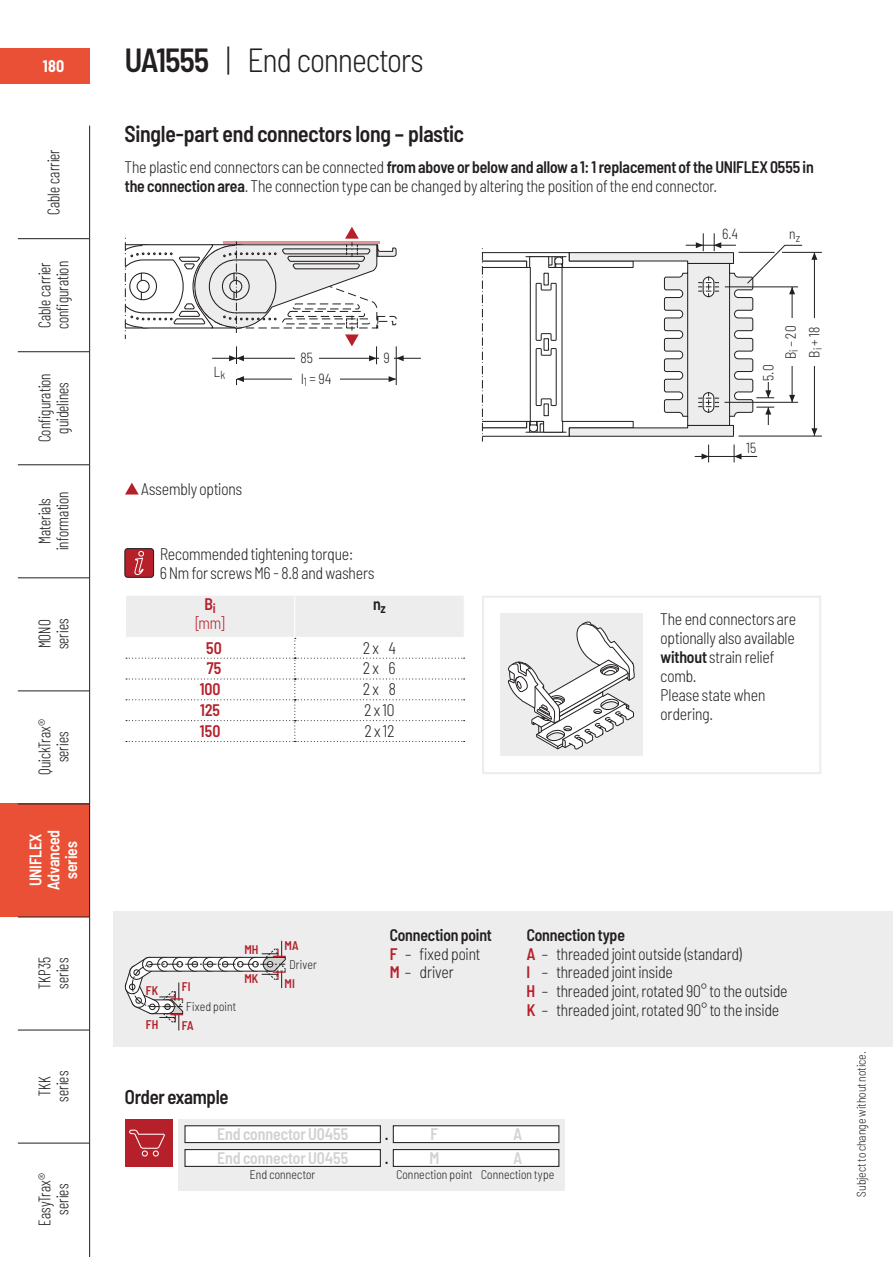
<style>
.page{position:relative;width:893px;height:1263px;background:#fff}
.page>*{position:absolute;margin:0;border:0;box-sizing:border-box;transform-origin:0 0}
.t1{font:300 semi-condensed 33.6px "Barlow";letter-spacing:-.02em;color:#231f20;scale:.95 1}
.t2{font:600 semi-condensed 23.1px "Barlow";letter-spacing:-.015em;color:#231f20;scale:.95 1}
.t3{font:600 semi-condensed 19.95px "Barlow";letter-spacing:-.015em;color:#231f20;scale:.95 1}
.t4{font:300 semi-condensed 16.8px/18.9px "Barlow";letter-spacing:-.01em;color:#231f20;scale:.95 1}
.t5{font:300 16.8px/17.9px "Barlow Condensed";letter-spacing:.005em;color:#231f20;text-align:center;scale:.95 1}
.t6{font:600 semi-condensed 16.8px "Barlow";letter-spacing:-.005em;color:#d1d1d0;scale:.95 1}
.t7{font:600 semi-condensed 16.8px/17.9px "Barlow";letter-spacing:-.01em;color:#fff;text-align:center;scale:.95 1}
.t8{font:600 semi-condensed 16.8px "Barlow";letter-spacing:-.005em;color:#b6202a;scale:.95 1}
.t9{font:300 semi-condensed 16.8px/18.9px "Barlow";color:#b6202a;text-align:center;scale:.95 1}
.t10{font:600 semi-condensed 16.8px/23.9px "Barlow";color:#231f20;scale:.95 1}
.t11{font:700 semi-condensed 16.8px "Barlow";color:#fff;scale:.95 1}
.t12{font:300 semi-condensed 14.7px "Barlow";letter-spacing:.01em;color:#231f20;scale:.95 1}
.t13{font:300 semi-condensed 12.6px "Barlow";letter-spacing:.01em;color:#231f20;scale:.95 1}
.t14{font:600 semi-condensed 12.6px "Barlow";letter-spacing:.01em;color:#b6202a;scale:.95 1}
.s1{font-weight:600}
.s2{font-weight:600;color:#b6202a}
</style>
<div class="page">
<div style="left:0;top:804px;width:89px;height:113px;background:#e95035"></div>
<hr style="left:236px;top:346px;width:1px;height:39px;background:#231f20">
<hr style="left:236px;top:379px;width:160px;height:1px;background:#231f20">
<svg style="left:236px;top:376px;width:8px;height:6px"></svg>
<svg style="left:389px;top:376px;width:7px;height:6px"></svg>
<hr style="left:396px;top:346px;width:1px;height:39px;background:#231f20">
<hr style="left:782px;top:252px;width:40px;height:1px;background:#231f20">
<hr style="left:738px;top:436px;width:84px;height:1px;background:#231f20">
<hr style="left:814px;top:252px;width:1px;height:184px;background:#231f20">
<svg style="left:811px;top:428px;width:6px;height:8px"></svg>
<svg style="left:811px;top:252px;width:6px;height:8px"></svg>
<div style="left:113px;top:911px;width:780px;height:135px;background:#ededee"></div>
<svg style="left:124px;top:941px;width:162px;height:89px"></svg>
<div style="left:482px;top:596px;width:339px;height:178px;border:2px solid #ededee"></div>
<svg style="left:482px;top:233px;width:321px;height:229px"></svg>
<div style="left:500px;top:614px;width:143px;height:142px;background:#ededee"></div>
<svg style="left:507px;top:621px;width:128px;height:129px"></svg>
<svg style="left:125px;top:227px;width:296px;height:137px"></svg>
<div style="left:125px;top:549px;width:29px;height:28px;background:#b6202a;border-radius:3px"></div>
<svg style="left:134px;top:551px;width:10px;height:24px"></svg>
<div style="left:124px;top:548px;width:30px;height:30px;border:1px solid #231f20;border-radius:3px"></div>
<div style="left:179px;top:1119px;width:386px;height:72px;background:#ededee"></div>
<div style="left:125px;top:1119px;width:48px;height:48px;background:#b6202a"></div>
<div style="left:142px;top:1150px;width:6px;height:7px;border:1px solid #fff;border-radius:50%"></div>
<div style="left:153px;top:1150px;width:6px;height:7px;border:1px solid #fff;border-radius:50%"></div>
<svg style="left:129px;top:1129px;width:36px;height:20px"></svg>
<div style="left:393px;top:1126px;width:166px;height:17px;background:#fff"></div>
<div style="left:393px;top:1125px;width:166px;height:18px;border:1px solid #231f20"></div>
<div style="left:393px;top:1150px;width:166px;height:16px;background:#fff"></div>
<div style="left:393px;top:1149px;width:166px;height:18px;border:1px solid #231f20"></div>
<div style="left:0;top:48px;width:89px;height:36px;background:#e95035"></div>
<hr style="left:18px;top:351px;width:71px;height:1px;background:#231f20">
<hr style="left:18px;top:464px;width:71px;height:1px;background:#231f20">
<hr style="left:18px;top:577px;width:71px;height:1px;background:#231f20">
<hr style="left:18px;top:691px;width:71px;height:1px;background:#231f20">
<hr style="left:18px;top:804px;width:71px;height:1px;background:#231f20">
<hr style="left:18px;top:917px;width:71px;height:1px;background:#231f20">
<hr style="left:18px;top:1030px;width:71px;height:1px;background:#231f20">
<hr style="left:18px;top:1143px;width:71px;height:1px;background:#231f20">
<hr style="left:18px;top:238px;width:71px;height:1px;background:#231f20">
<hr style="left:89px;top:126px;width:1px;height:1130px;background:#231f20">
<svg style="left:125px;top:483px;width:14px;height:12px"></svg>
<div style="left:742px;top:440px;width:18px;height:15px;background:#fff"></div>
<div style="left:721px;top:227px;width:18px;height:15px;background:#fff"></div>
<div style="left:761px;top:364px;width:15px;height:18px;background:#fff"></div>
<div style="left:783px;top:318px;width:15px;height:48px;background:#fff"></div>
<div style="left:787px;top:227px;width:15px;height:15px;background:#fff"></div>
<div style="left:807px;top:318px;width:15px;height:48px;background:#fff"></div>
<div style="left:295px;top:351px;width:24px;height:15px;background:#fff"></div>
<div style="left:379px;top:351px;width:15px;height:15px;background:#fff"></div>
<div style="left:292px;top:372px;width:48px;height:15px;background:#fff"></div>
<svg style="left:125px;top:596px;width:340px;height:146px"></svg>
<div style="left:185px;top:1126px;width:195px;height:17px;background:#fff"></div>
<div style="left:184px;top:1125px;width:197px;height:18px;border:1px solid #231f20"></div>
<div style="left:185px;top:1150px;width:195px;height:16px;background:#fff"></div>
<div style="left:184px;top:1149px;width:197px;height:18px;border:1px solid #231f20"></div>
<p class="t11" style="left:43px;top:56px;width:24px">180</p>
<p class="t5" style="left:46px;top:215px;width:71px;rotate:-90deg">Cable carrier</p>
<p class="t5" style="left:37px;top:329px;width:73px;text-align:left;rotate:-90deg">Cable carrier configuration</p>
<p class="t5" style="left:37px;top:442px;width:74px;rotate:-90deg">Configuration guidelines</p>
<p class="t5" style="left:37px;top:550px;width:63px;rotate:-90deg">Materials information</p>
<p class="t5" style="left:37px;top:649px;width:34px;text-align:left;rotate:-90deg">MONO series</p>
<p class="t5" style="left:37px;top:775px;width:61px;rotate:-90deg">QuickTrax® series</p>
<p class="t7" style="left:28px;top:890px;width:65px;rotate:-90deg">UNIFLEX<br>Advanced series</p>
<p class="t5" style="left:37px;top:989px;width:35px;text-align:left;rotate:-90deg">TKP35 series</p>
<p class="t5" style="left:37px;top:1102px;width:34px;rotate:-90deg">TKK series</p>
<p class="t5" style="left:37px;top:1226px;width:57px;rotate:-90deg">EasyTrax® series</p>
<h1 class="t1" style="left:125px;top:48px;width:316px"><span class="s1">UA1555</span> | End connectors</h1>
<h2 class="t2" style="left:125px;top:125px;width:358px">Single-part end connectors long – plastic</h2>
<p class="t4" style="left:125px;top:159px;width:726px">The plastic end connectors can be connected <span class="s1">from above or below and allow a 1: 1 replacement of the UNIFLEX 0555 in the connection area</span>. The connection type can be changed by altering the position of the end connector.</p>
<p class="t12" style="left:214px;top:366px;width:14px">L<sub>k</sub></p>
<p class="t4" style="left:141px;top:481px;width:108px">Assembly options</p>
<p class="t12" style="left:300px;top:353px;width:15px">85</p>
<p class="t12" style="left:384px;top:353px;width:8px">9</p>
<p class="t12" style="left:301px;top:374px;width:33px">l<sub>1</sub> = 94</p>
<p class="t4" style="left:160px;top:546px;width:227px">Recommended tightening torque:<br>6 Nm for screws M6 - 8.8 and washers</p>
<p class="t9" style="left:195px;top:597px;width:34px"><span class="s1">B</span><sub>i </sub>[mm]</p>
<p class="t10" style="left:373px;top:594px;width:15px">n<sub>z</sub></p>
<p class="t8" style="left:206px;top:642px;width:18px">50</p>
<p class="t4" style="left:363px;top:640px;width:36px">2 x 4</p>
<p class="t8" style="left:207px;top:662px;width:17px">75</p>
<p class="t4" style="left:363px;top:661px;width:36px">2 x 6</p>
<p class="t8" style="left:200px;top:683px;width:23px">100</p>
<p class="t4" style="left:363px;top:681px;width:36px">2 x 8</p>
<p class="t8" style="left:200px;top:704px;width:22px">125</p>
<p class="t4" style="left:364px;top:702px;width:33px">2 x 10</p>
<p class="t8" style="left:200px;top:725px;width:23px">150</p>
<p class="t4" style="left:365px;top:723px;width:33px">2 x 12</p>
<p class="t12" style="left:722px;top:229px;width:18px">6.4</p>
<p class="t12" style="left:789px;top:229px;width:13px">n<sub>z</sub></p>
<p class="t12" style="left:763px;top:381px;width:19px;rotate:-90deg">5.0</p>
<p class="t12" style="left:785px;top:359px;width:37px;rotate:-90deg">B<sub>i</sub> – 20</p>
<p class="t12" style="left:809px;top:358px;width:34px;rotate:-90deg">B<sub>i</sub> + 18</p>
<p class="t12" style="left:746px;top:442px;width:12px">15</p>
<p class="t4" style="left:660px;top:611px;width:144px">The end connectors are optionally also available <span class="s1">without</span> strain relief comb.<br>Please state when ordering.</p>
<p class="t14" style="left:146px;top:986px;width:15px">FK</p>
<p class="t14" style="left:146px;top:1020px;width:15px">FH</p>
<p class="t14" style="left:182px;top:982px;width:11px">FI</p>
<p class="t13" style="left:186px;top:1002px;width:54px">Fixed point</p>
<p class="t14" style="left:182px;top:1021px;width:14px">FA</p>
<p class="t14" style="left:244px;top:945px;width:16px">MH</p>
<p class="t14" style="left:244px;top:974px;width:16px">MK</p>
<p class="t3" style="left:125px;top:1089px;width:111px">Order example</p>
<p class="t14" style="left:285px;top:941px;width:16px">MA</p>
<p class="t13" style="left:289px;top:960px;width:30px">Driver</p>
<p class="t14" style="left:285px;top:979px;width:12px">MI</p>
<p class="t4" style="left:390px;top:927px;width:109px"><span class="s1">Connection point<br></span><span class="s2">F</span> – fixed point<br><span class="s2">M</span> – driver</p>
<p class="t4" style="left:527px;top:927px;width:276px"><span class="s1">Connection type<br></span><span class="s2">A</span> – threaded joint outside (standard)<br><span class="s2">I</span> – threaded joint inside<br><span class="s2">H</span> – threaded joint, rotated 90° to the outside <span class="s2">K</span> – threaded joint, rotated 90° to the inside</p>
<p class="t6" style="left:217px;top:1128px;width:139px">End connector U0455</p>
<p class="t6" style="left:430px;top:1128px;width:10px">F</p>
<p class="t6" style="left:513px;top:1128px;width:11px">A</p>
<p class="t6" style="left:217px;top:1152px;width:139px">End connector U0455</p>
<p class="t6" style="left:429px;top:1152px;width:12px">M</p>
<p class="t6" style="left:513px;top:1152px;width:11px">A</p>
<p class="t10" style="left:385px;top:1124px;width:6px">. .</p>
<p class="t13" style="left:250px;top:1170px;width:70px">End connector</p>
<p class="t13" style="left:396px;top:1170px;width:168px">Connection point Connection type</p>
<p class="t13" style="left:857px;top:1197px;width:154px;rotate:-90deg">Subject to change without notice.</p>
</div>
